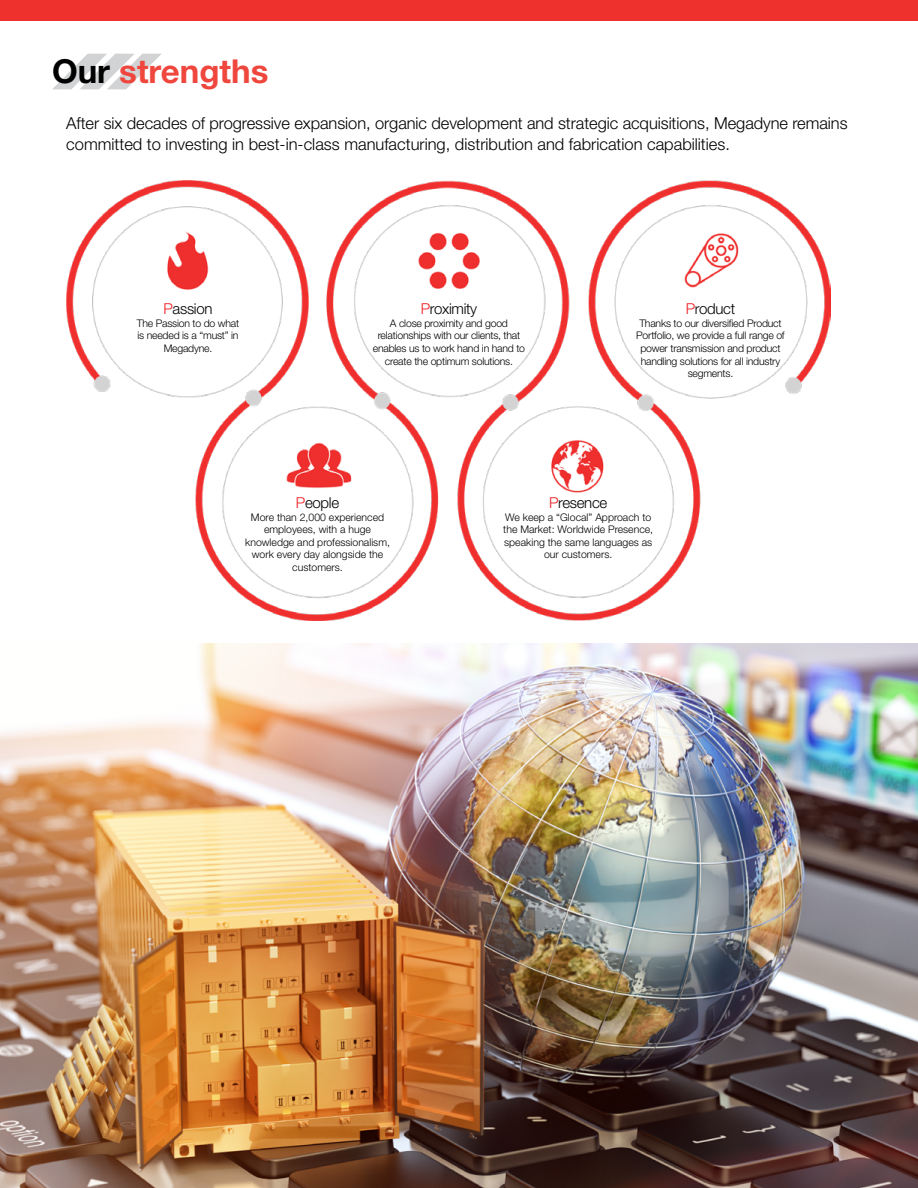
<style>
.page{position:relative;width:918px;height:1188px;background:#fff}
.page>*{position:absolute;margin:0;border:0;box-sizing:border-box;transform-origin:0 0}
.t1{font:700 33px "Helvetica Neue LT Std";color:#ef473e}
.t2{font:300 16.5px/21px "Helvetica Neue LT Std";letter-spacing:-.005em;color:#000}
.t3{font:300 15px "Helvetica Neue LT Std";letter-spacing:-.02em;color:#000}
.t4{font:300 10.5px/12.6px "Helvetica Neue LT Std";letter-spacing:-.02em;color:#000;text-align:center}
.t5{font:300 10.5px/12.6px "Helvetica Neue LT Std";color:#000;text-align:center}
.s1{color:#000}
.s2{color:#ed1d24}
</style>
<div class="page">
<div style="left:0;top:0;width:918px;height:21px;background:#ee312d"></div>
<img style="left:0;top:644px;width:918px;height:544px">
<img style="left:66px;top:181px;width:765px;height:439px">
<svg style="left:53px;top:54px;width:108px;height:35px"></svg>
<h1 class="t1" style="left:52px;top:51px;width:218px"><span class="s1">Our</span> strengths</h1>
<h2 class="t2" style="left:66px;top:113px;width:783px">After six decades of progressive expansion, organic development and strategic acquisitions, Megadyne remains committed to investing in best-in-class manufacturing, distribution and fabrication capabilities.</h2>
<h3 class="t3" style="left:164px;top:300px;width:51px"><span class="s2">P</span>assion</h3>
<p class="t4" style="left:137px;top:317px;width:104px">The Passion to do what is needed is a “must” in<br>Megadyne.</p>
<h3 class="t3" style="left:421px;top:300px;width:58px"><span class="s2">P</span>roximity</h3>
<p class="t4" style="left:373px;top:317px;width:154px">A close proximity and good relationships with our clients, that enables us to work hand in hand to create the optimum solutions.</p>
<h3 class="t3" style="left:686px;top:300px;width:51px"><span class="s2">P</span>roduct</h3>
<p class="t4" style="left:636px;top:317px;width:150px">Thanks to our diversified Product<br>Portfolio, we provide a full range of power transmission and product handling solutions for all industry segments.</p>
<h3 class="t3" style="left:296px;top:494px;width:45px"><span class="s2">P</span>eople</h3>
<p class="t5" style="left:245px;top:510px;width:146px">More than 2,000 experienced employees, with a huge knowledge and professionalism, work every day alongside the customers.</p>
<h3 class="t3" style="left:549px;top:494px;width:60px"><span class="s2">P</span>resence</h3>
<p class="t5" style="left:503px;top:510px;width:151px">We keep a “Glocal” Approach to the Market: Worldwide Presence, speaking the same languages as our customers.</p>
</div>
